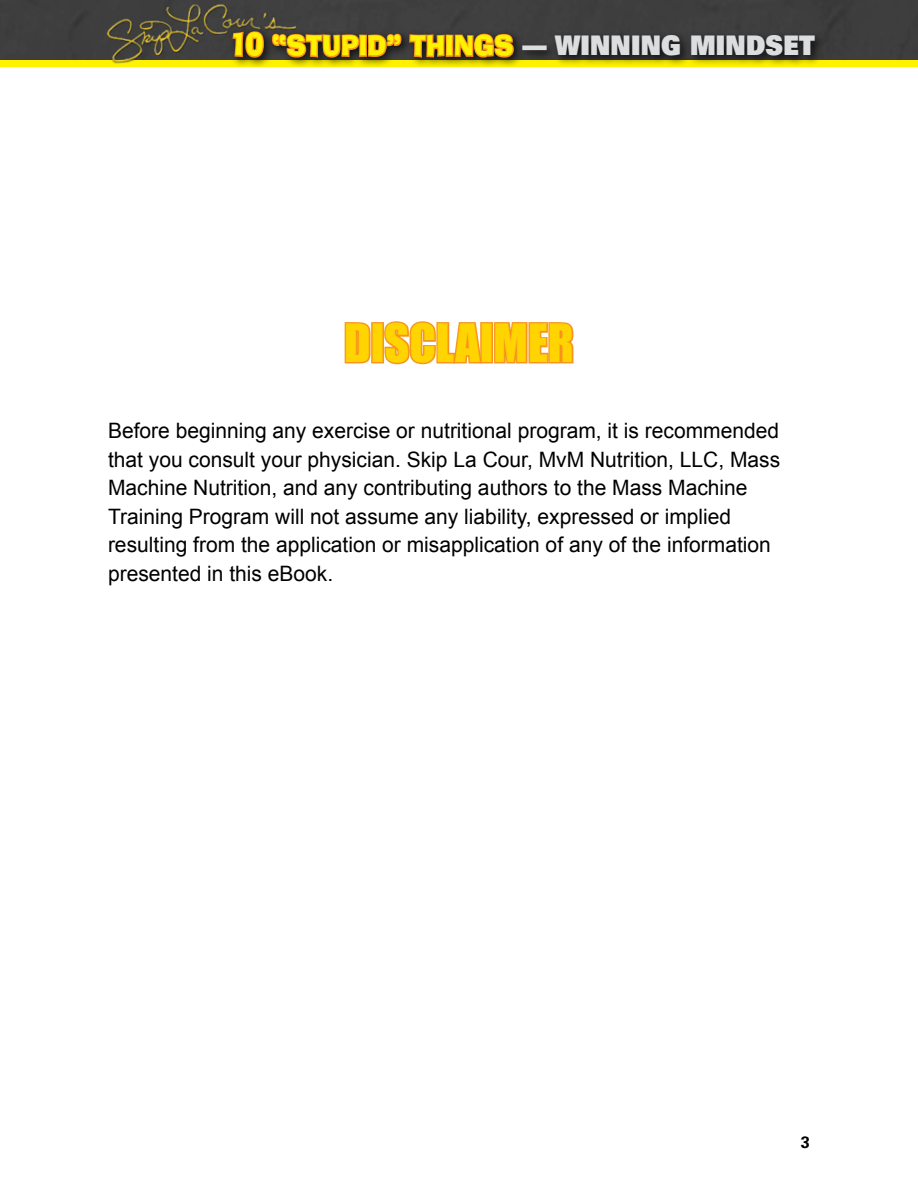
<style>
.page{position:relative;width:918px;height:1188px;background:#fff}
.page>*{position:absolute;margin:0;border:0;box-sizing:border-box;transform-origin:0 0}
.t1{font:48.45px "Impact";color:#ffd400}
.t2{font:900 27px "Univers";letter-spacing:.01em;color:#dcddde;scale:.9 1}
.t3{font:21.15px/28.5px "Arial";color:#000}
.t4{font:700 16.5px "Univers";color:#000}
.s1{font-family:"Ad Lib BT";font-weight:400;font-size:30px;color:#fff200}
.s2{font-family:"Ad Lib BT";font-weight:400;color:#fff200}
</style>
<div class="page">
<svg style="left:0;top:59px;width:918px;height:7px"></svg>
<div style="left:0;top:0;width:918px;height:59px;background:#3e3e3e"></div>
<div style="left:228px;top:26px;width:598px;height:43px;background:#000;opacity:.75"></div>
<img style="left:102px;top:0;width:197px;height:68px">
<svg style="left:271px;top:26px;width:305px;height:339px"></svg>
<p class="t2" style="left:230px;top:28px;width:652px"><span class="s1">10</span> <span class="s2">“STUPID” THINGS</span> — WINNing MINDSET</p>
<h1 class="t1" style="left:344px;top:305px;width:231px">DISCLAIMER</h1>
<p class="t3" style="left:108px;top:417px;width:674px">Before beginning any exercise or nutritional program, it is recommended that you consult your physician. Skip La Cour, MvM Nutrition, LLC, Mass Machine Nutrition, and any contributing authors to the Mass Machine Training Program will not assume any liability, expressed or implied resulting from the application or misapplication of any of the information presented in this eBook.</p>
<p class="t4" style="left:801px;top:1131px;width:11px">3</p>
</div>
